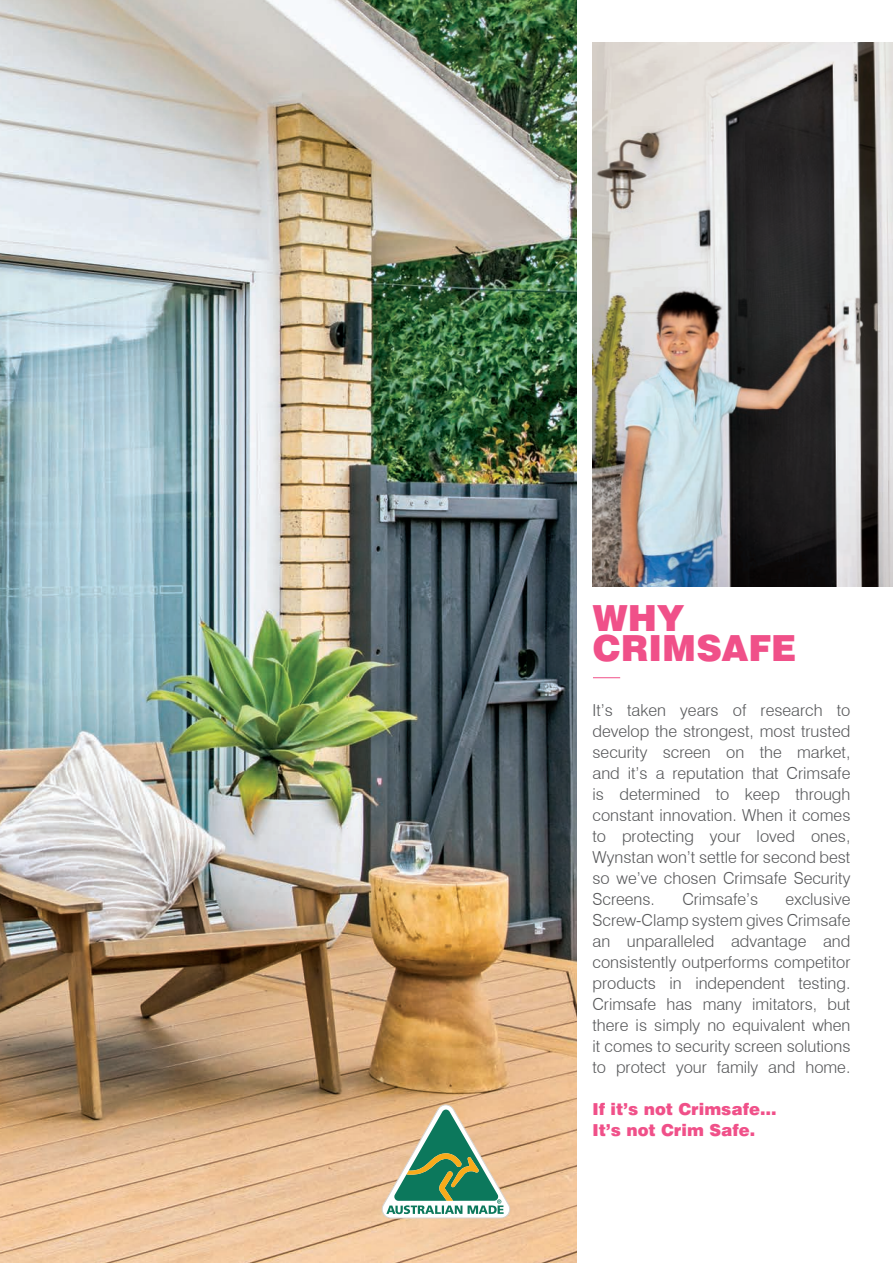
<style>
.page{position:relative;width:893px;height:1263px;background:#fff}
.page>*{position:absolute;margin:0;border:0;box-sizing:border-box;transform-origin:0 0}
.t1{font:900 36px/30px "Swiss 721";letter-spacing:.005em;color:#f05089}
.t2{font:300 16.5px/21px "Swiss 721 BT";color:#57585a;text-align:justify}
.t3{font:900 16.5px/21px "Swiss 721";color:#f05089}
</style>
<div class="page">
<img style="left:0;top:0;width:577px;height:1263px">
<img style="left:592px;top:43px;width:301px;height:544px">
<svg style="left:382px;top:1105px;width:130px;height:113px;background:#a2af8c"></svg>
<svg style="left:593px;top:677px;width:27px;height:1px"></svg>
<h1 class="t1" style="left:592px;top:606px;width:205px">WHY<br>CRIMSAFE</h1>
<p class="t2" style="left:592px;top:701px;width:259px">It’s taken years of research to develop the strongest, most trusted security screen on the market, and it’s a reputation that Crimsafe is determined to keep through constant innovation. When it comes to protecting your loved ones, Wynstan won’t settle for second best so we’ve chosen Crimsafe Security Screens.</p>
<p class="t2" style="left:682px;top:890px;width:77px">Crimsafe’s</p>
<p class="t2" style="left:592px;top:890px;width:259px;text-indent:193px">exclusive Screw-Clamp system gives Crimsafe an unparalleled advantage and consistently outperforms competitor products in independent testing.<br>Crimsafe has many imitators, but there is simply no equivalent when it comes to security screen solutions to protect your family and home.</p>
<p class="t3" style="left:592px;top:1099px;width:185px">If it’s not Crimsafe…<br>It’s not Crim Safe.</p>
</div>
